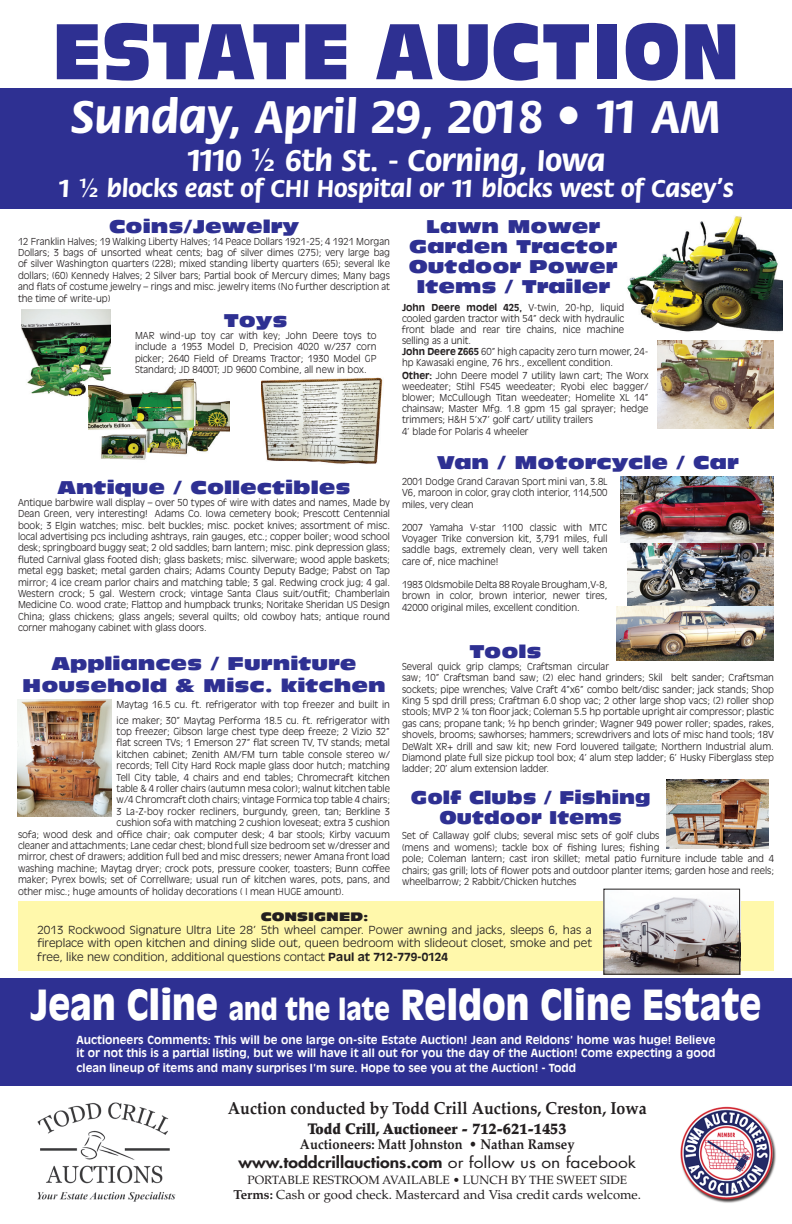
<style>
.page{position:relative;width:792px;height:1224px;background:#fff}
.page>*{position:absolute;margin:0;border:0;box-sizing:border-box;transform-origin:0 0}
.t1{font:77px "Antique Olive Compact";color:#2e3092;scale:.91 1}
.t2{font:700 49px "Flora";color:#fff}
.t3{font:900 41px "Antique Olive";color:#fff;scale:.87 1}
.t4{font:700 32px "Flora";color:#fff}
.t5{font:700 26px "Flora";color:#fff}
.t6{font:18px/20px "Antique Olive Nord";color:#2e3092;text-align:center}
.t7{font:18px/20px "Antique Olive Nord";color:#2e3092;text-align:center;scale:.91 1}
.t8{font:700 17.4px "Palatino";color:#231f20;scale:.92 1}
.t9{font:800 15.3px "Futura";color:#231f20;scale:1.15 1}
.t10{font:900 15.3px "Palatino";color:#231f20;scale:.92 1}
.t11{font:700 14.2px "Palatino";color:#231f20;scale:.92 1}
.t12{font:13px "Palatino";color:#231f20}
.t13{font:12px "Palatino";color:#231f20}
.t14{font:12px "Antique Olive Nord";color:#231f20}
.t15{font:700 11px/13.2px "Antique Olive";color:#fff}
.t16{font:300 11px/13.2px "Antique Olive";color:#231f20;text-align:justify;scale:1.07 1}
.t17{font:300 9.5px/11.4px "Antique Olive";color:#231f20;text-align:justify}
.s1{font-weight:700}
.s2{font-size:29px}
.s3{font-weight:400}
</style>
<div class="page">
<div style="left:0;top:88px;width:792px;height:121px;background:#2e3092"></div>
<img style="left:37px;top:1102px;width:139px;height:100px">
<img style="left:680px;top:1106px;width:96px;height:97px">
<div style="left:0;top:979px;width:792px;height:107px;background:#2e3092"></div>
<img style="left:89px;top:378px;width:141px;height:82px">
<img style="left:657px;top:341px;width:117px;height:87px">
<img style="left:627px;top:216px;width:156px;height:116px">
<img style="left:21px;top:310px;width:90px;height:87px">
<img style="left:89px;top:378px;width:22px;height:19px">
<img style="left:628px;top:543px;width:146px;height:63px">
<img style="left:621px;top:477px;width:153px;height:66px">
<img style="left:617px;top:606px;width:157px;height:55px">
<img style="left:261px;top:377px;width:122px;height:87px">
<img style="left:18px;top:700px;width:93px;height:117px">
<img style="left:667px;top:779px;width:101px;height:70px">
<div style="left:18px;top:901px;width:756px;height:70px;background:#fff8ab"></div>
<svg style="left:603px;top:889px;width:137px;height:86px;background:#b3afb0"></svg>
<h1 class="t1" style="left:53px;top:4px;width:756px">ESTATE AUCTION</h1>
<h2 class="t2" style="left:71px;top:91px;width:651px">Sunday, April 29, 2018 • 11 AM</h2>
<h3 class="t4" style="left:186px;top:144px;width:421px">1110 ½ 6th St. - Corning, Iowa</h3>
<h3 class="t5" style="left:58px;top:175px;width:677px">1 ½ blocks east of CHI Hospital or 11 blocks west of Casey’s</h3>
<h3 class="t6" style="left:109px;top:217px;width:191px">Coins/Jewelry</h3>
<p class="t17" style="left:18px;top:236px;width:374px">12 Franklin Halves; 19 Walking Liberty Halves; 14 Peace Dollars 1921-25; 4 1921 Morgan Dollars; 3 bags of unsorted wheat cents; bag of silver dimes (275); very large bag of silver Washington quarters (228); mixed standing liberty quarters (65); several Ike dollars; (60) Kennedy Halves; 2 Silver bars; Partial book of Mercury dimes; Many bags and flats of costume jewelry – rings and misc. jewelry items (No further description at the time of write-up)</p>
<h3 class="t6" style="left:224px;top:311px;width:65px">Toys</h3>
<p class="t17" style="left:135px;top:330px;width:243px">MAR wind-up toy car with key; John Deere toys to include a 1953 Model D, Precision 4020 w/237 corn picker; 2640 Field of Dreams Tractor; 1930 Model GP Standard; JD 8400T; JD 9600 Combine, all new in box.</p>
<h3 class="t6" style="left:57px;top:478px;width:295px">Antique / Collectibles</h3>
<p class="t17" style="left:18px;top:497px;width:374px">Antique barbwire wall display – over 50 types of wire with dates and names, Made by Dean Green, very interesting! Adams Co. Iowa cemetery book; Prescott Centennial book; 3 Elgin watches; misc. belt buckles; misc. pocket knives; assortment of misc. local advertising pcs including ashtrays, rain gauges, etc.; copper boiler; wood school desk; springboard buggy seat; 2 old saddles; barn lantern; misc. pink depression glass; fluted Carnival glass footed dish; glass baskets; misc. silverware; wood apple baskets; metal egg basket; metal garden chairs; Adams County Deputy Badge; Pabst on Tap mirror; 4 ice cream parlor chairs and matching table; 3 gal. Redwing crock jug; 4 gal.<br>Western crock; 5 gal. Western crock; vintage Santa Claus suit/outfit; Chamberlain Medicine Co. wood crate; Flattop and humpback trunks; Noritake Sheridan US Design China; glass chickens; glass angels; several quilts; old cowboy hats; antique round corner mahogany cabinet with glass doors.</p>
<h3 class="t6" style="left:22px;top:653px;width:365px;line-height:21.6px">Appliances / Furniture<br>Household &amp; Misc. kitchen</h3>
<p class="t17" style="left:117px;top:696px;width:275px;line-height:16px">Maytag 16.5 cu. ft. refrigerator with top freezer and built in ice maker; 30” Maytag Performa 18.5 cu. ft. refrigerator with</p>
<p class="t17" style="left:117px;top:726px;width:275px">top freezer; Gibson large chest type deep freeze; 2 Vizio 32”</p>
<p class="t17" style="left:117px;top:737px;width:275px">flat screen TVs; 1 Emerson 27” flat screen TV, TV stands; metal</p>
<p class="t17" style="left:117px;top:749px;width:275px">kitchen cabinet; Zenith AM/FM turn table console stereo w/</p>
<p class="t17" style="left:117px;top:760px;width:275px">records; Tell City Hard Rock maple glass door hutch; matching</p>
<p class="t17" style="left:117px;top:772px;width:275px">Tell City table, 4 chairs and end tables; Chromecraft kitchen</p>
<p class="t17" style="left:117px;top:783px;width:275px">table &amp; 4 roller chairs (autumn mesa color); walnut kitchen table</p>
<p class="t17" style="left:117px;top:794px;width:275px">w/4 Chromcraft cloth chairs; vintage Formica top table 4 chairs;</p>
<p class="t17" style="left:117px;top:806px;width:275px">3 La-Z-boy rocker recliners, burgundy, green, tan; Berkline 3</p>
<p class="t17" style="left:117px;top:817px;width:275px">cushion sofa with matching 2 cushion loveseat; extra 3 cushion</p>
<p class="t17" style="left:18px;top:829px;width:374px">sofa; wood desk and office chair; oak computer desk; 4 bar stools; Kirby vacuum</p>
<p class="t17" style="left:18px;top:840px;width:373px">cleaner and attachments; Lane cedar chest; blond full size bedroom set w/dresser and</p>
<p class="t17" style="left:18px;top:851px;width:374px">mirror, chest of drawers; addition full bed and misc dressers; newer Amana front load</p>
<p class="t17" style="left:18px;top:863px;width:374px">washing machine; Maytag dryer; crock pots, pressure cooker, toasters; Bunn coffee</p>
<p class="t17" style="left:18px;top:874px;width:373px">maker; Pyrex bowls; set of Correllware; usual run of kitchen wares, pots, pans, and</p>
<p class="t17" style="left:18px;top:886px;width:328px">other misc.; huge amounts of holiday decorations ( I mean HUGE amount).</p>
<h3 class="t6" style="left:409px;top:217px;width:210px">Lawn Mower<br>Garden Tractor<br>Outdoor Power<br>Items / Trailer</h3>
<p class="t17" style="left:402px;top:302px;width:248px;line-height:11px;text-align:left"><span class="s1">John Deere model 425,</span> V-twin, 20-hp, liquid cooled garden tractor with 54” deck with hydraulic front blade and rear tire chains, nice machine selling as a unit.<br><span class="s1">John Deere Z665</span> 60” high capacity zero turn mower, 24- hp Kawasaki engine, 76 hrs., excellent condition.</p>
<p class="t17" style="left:402px;top:370px;width:248px;line-height:11px"><span class="s1">Other:</span> John Deere model 7 utility lawn cart; The Worx weedeater; Stihl FS45 weedeater; Ryobi elec bagger/ blower; McCullough Titan weedeater; Homelite XL 14” chainsaw; Master Mfg. 1.8 gpm 15 gal sprayer; hedge trimmers; H&amp;H 5’x7’ golf cart/ utility trailers</p>
<p class="t17" style="left:402px;top:426px;width:128px">4’ blade for Polaris 4 wheeler</p>
<h3 class="t6" style="left:437px;top:452px;width:303px">Van / Motorcycle / Car</h3>
<p class="t17" style="left:402px;top:476px;width:207px">2001 Dodge Grand Caravan Sport mini van, 3.8L V6, maroon in color, gray cloth interior, 114,500 miles, very clean</p>
<p class="t17" style="left:402px;top:522px;width:207px">2007 Yamaha V-star 1100 classic with MTC Voyager Trike conversion kit, 3,791 miles, full saddle bags, extremely clean, very well taken care of, nice machine!</p>
<p class="t17" style="left:402px;top:578px;width:207px;line-height:11.7px">1983 Oldsmobile Delta 88 Royale Brougham,V-8, brown in color, brown interior, newer tires, 42000 original miles, excellent condition.</p>
<h3 class="t6" style="left:469px;top:642px;width:74px">Tools</h3>
<p class="t17" style="left:402px;top:661px;width:374px;text-align:left">Several quick grip clamps; Craftsman circular<br>saw; 10” Craftsman band saw; (2) elec hand grinders; Skil belt sander; Craftsman sockets; pipe wrenches; Valve Craft 4”x6” combo belt/disc sander; jack stands; Shop King 5 spd drill press; Craftman 6.0 shop vac; 2 other large shop vacs; (2) roller shop stools; MVP 2 ¼ ton floor jack; Coleman 5.5 hp portable upright air compressor; plastic gas cans; propane tank; ½ hp bench grinder; Wagner 949 power roller; spades, rakes, shovels, brooms; sawhorses; hammers; screwdrivers and lots of misc hand tools; 18V DeWalt XR+ drill and saw kit; new Ford louvered tailgate; Northern Industrial alum.<br>Diamond plate full size pickup tool box; 4’ alum step ladder; 6’ Husky Fiberglass step ladder; 20’ alum extension ladder.</p>
<h3 class="t7" style="left:411px;top:788px;width:265px">Golf Clubs / Fishing<br>Outdoor Items</h3>
<p class="t17" style="left:402px;top:830px;width:374px;text-align:left">Set of Callaway golf clubs; several misc sets of golf clubs<br>(mens and womens); tackle box of fishing lures; fishing<br>pole; Coleman lantern; cast iron skillet; metal patio furniture include table and 4 chairs; gas grill; lots of flower pots and outdoor planter items; garden hose and reels; wheelbarrow; 2 Rabbit/Chicken hutches</p>
<p class="t14" style="left:261px;top:909px;width:109px">CONSIGNED:</p>
<p class="t16" style="left:37px;top:924px;width:520px">2013 Rockwood Signature Ultra Lite 28’ 5th wheel camper. Power awning and jacks, sleeps 6, has a fireplace with open kitchen and dining slide out, queen bedroom with slideout closet, smoke and pet free, like new condition, additional questions contact <span class="s1">Paul at 712-779-0124</span></p>
<h3 class="t3" style="left:31px;top:980px;width:842px">Jean Cline <span class="s2">and the late</span> Reldon Cline Estate</h3>
<p class="t15" style="left:76px;top:1033px;width:641px">Auctioneers Comments: This will be one large on-site Estate Auction! Jean and Reldons’ home was huge! Believe it or not this is a partial listing, but we will have it all out for you the day of the Auction! Come expecting a good</p>
<p class="t15" style="left:76px;top:1062px;width:501px">clean lineup of items and many surprises I’m sure. Hope to see you at the Auction! - Todd</p>
<h3 class="t8" style="left:228px;top:1098px;width:457px">Auction conducted by Todd Crill Auctions, Creston, Iowa</h3>
<h3 class="t10" style="left:308px;top:1120px;width:283px">Todd Crill, Auctioneer - 712-621-1453</h3>
<h3 class="t11" style="left:300px;top:1136px;width:300px">Auctioneers: Matt Johnston • Nathan Ramsey</h3>
<h3 class="t9" style="left:238px;top:1153px;width:347px">www.toddcrillauctions.com <span class="s3">or follow us on facebook</span></h3>
<p class="t13" style="left:247px;top:1173px;width:381px">PORTABLE RESTROOM AVAILABLE • LUNCH BY THE SWEET SIDE</p>
<h3 class="t12" style="left:234px;top:1187px;width:409px"><span class="s1">Terms:</span> Cash or good check. Mastercard and Visa credit cards welcome.</h3>
</div>
